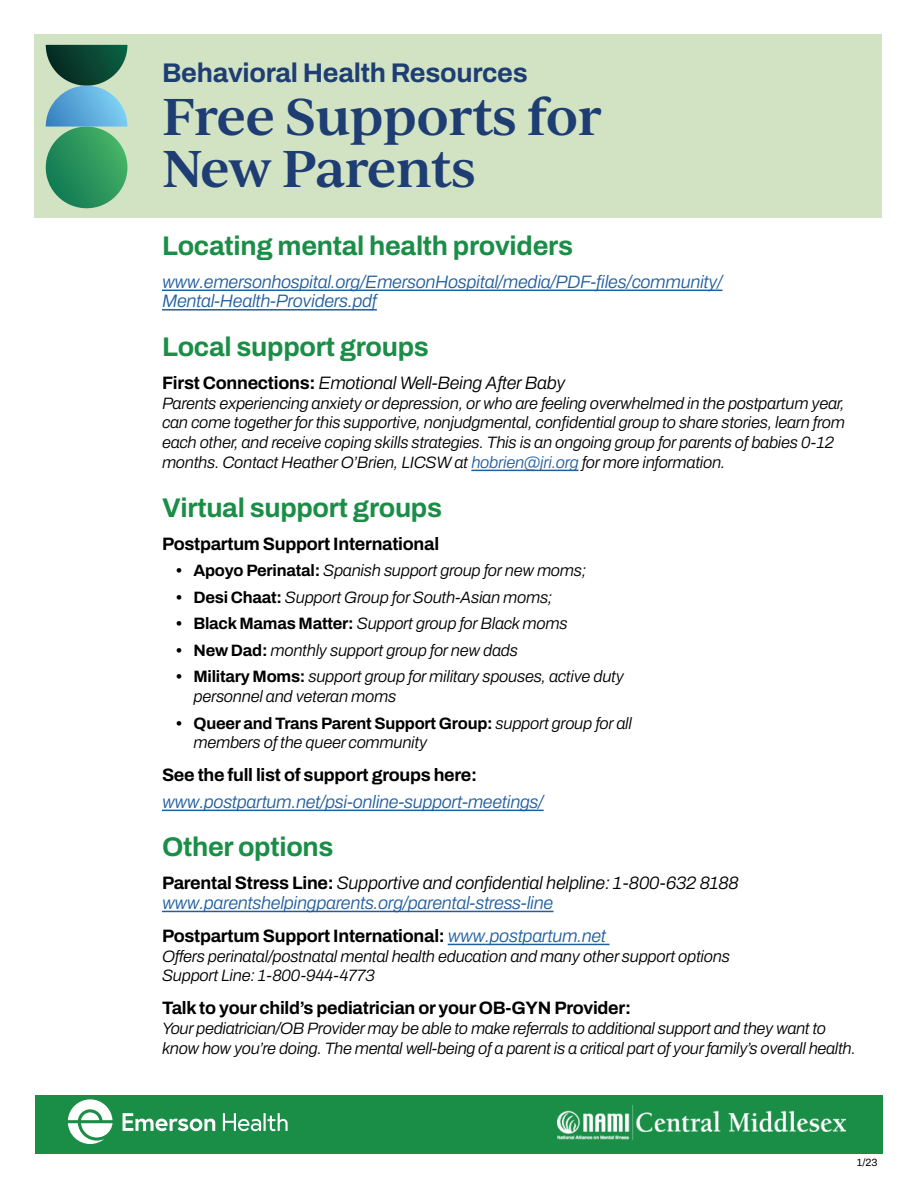
<style>
.page{position:relative;width:918px;height:1188px;background:#fff}
.page>*{position:absolute;margin:0;border:0;box-sizing:border-box;transform-origin:0 0}
.Main_Headline_1{font:600 49.5px/52.5px "Ivy Journal";letter-spacing:-.03em;color:#1e3d73}
.Subhead_1{font:600 27px "Archivo";letter-spacing:-.01em;color:#1a8e46}
.By_Line_1{font:600 27px "Archivo";letter-spacing:-.01em;color:#1e3d73}
.Listing_Ital{font:italic 600 18px/19.5px "Archivo";letter-spacing:-.015em;color:#215e9e}
.Listing_Ital-2{font:600 18px "Archivo";letter-spacing:-.015em;color:#000}
.Listing_Ital-3{font:italic 600 18px "Archivo";letter-spacing:-.015em;color:#000}
.Description_Ital{font:italic 600 16.5px/19.8px "Archivo";letter-spacing:-.015em;color:#000}
.Listing_Ital-4{font:italic 600 16.5px/19.8px "Archivo";letter-spacing:-.015em;color:#000}
.t1{font:600 10.5px "Archivo";color:#000}
.s1{font-style:normal}
.s2{color:#215e9e}
.s3{font-style:normal;color:#000}
.s4{color:#000}
.s5{font-style:italic;color:#215e9e}
</style>
<div class="page">
<div style="left:34px;top:34px;width:848px;height:183px;background:#d2e3c4"></div>
<div style="left:46px;top:127px;width:81px;height:81px;background:linear-gradient(to right,#147d55,#43ae64);border-radius:41px"></div>
<svg style="left:46px;top:45px;width:81px;height:82px"></svg>
<div style="left:35px;top:1095px;width:848px;height:59px;background:#1a8e46"></div>
<svg style="left:68px;top:1099px;width:45px;height:45px"></svg>
<svg style="left:123px;top:1113px;width:165px;height:18px"></svg>
<img style="left:558px;top:1105px;width:288px;height:35px">
<hr style="left:162px;top:290px;width:560px;height:1px;background:#215e9e">
<hr style="left:162px;top:309px;width:215px;height:2px;background:#215e9e">
<hr style="left:471px;top:470px;width:108px;height:1px;background:#215e9e">
<hr style="left:162px;top:810px;width:382px;height:1px;background:#215e9e">
<hr style="left:162px;top:911px;width:392px;height:1px;background:#215e9e">
<hr style="left:448px;top:944px;width:162px;height:1px;background:#215e9e">
<p class="By_Line_1" style="left:162px;top:53px;width:367px">Behavioral Health Resources</p>
<p class="Main_Headline_1" style="left:162px;top:88px;width:441px">Free Supports for<br>New Parents</p>
<p class="Subhead_1" style="left:162px;top:225px;width:413px">Locating mental health providers</p>
<p class="Listing_Ital" style="left:162px;top:272px;width:562px">www.emersonhospital.org/EmersonHospital/media/PDF-files/community/<br>Mental-Health-Providers.pdf</p>
<p class="Subhead_1" style="left:162px;top:326px;width:268px">Local support groups</p>
<p class="Listing_Ital-3" style="left:162px;top:369px;width:405px"><span class="s1">First Connections:</span> Emotional Well-Being After Baby</p>
<p class="Description_Ital" style="left:162px;top:393px;width:685px">Parents experiencing anxiety or depression, or who are feeling overwhelmed in the postpartum year, can come together for this supportive, nonjudgmental, confidential group to share stories, learn from each other, and receive coping skills strategies. This is an ongoing group for parents of babies 0-12 months. Contact Heather O’Brien, LICSW at <span class="s2">hobrien@jri.org</span> for more information.</p>
<p class="Subhead_1" style="left:162px;top:487px;width:282px">Virtual support groups</p>
<p class="Listing_Ital-2" style="left:162px;top:530px;width:279px">Postpartum Support International</p>
<p class="Listing_Ital-4" style="left:176px;top:561px;width:412px"><span class="s1">• Apoyo Perinatal:</span> Spanish support group for new moms;</p>
<p class="Listing_Ital-4" style="left:176px;top:587px;width:379px"><span class="s1">• Desi Chaat:</span> Support Group for South-Asian moms;</p>
<p class="Listing_Ital-4" style="left:176px;top:614px;width:394px"><span class="s1">• Black Mamas Matter:</span> Support group for Black moms</p>
<p class="Listing_Ital-4" style="left:176px;top:640px;width:344px"><span class="s1">• New Dad:</span> monthly support group for new dads</p>
<p class="Listing_Ital-4" style="left:194px;top:667px;width:432px;text-indent:-18px"><span class="s1">• Military Moms:</span> support group for military spouses, active duty personnel and veteran moms</p>
<p class="Listing_Ital-4" style="left:194px;top:713px;width:440px;text-indent:-18px"><span class="s1">• Queer and Trans Parent Support Group:</span> support group for all members of the queer community</p>
<p class="Listing_Ital-2" style="left:162px;top:762px;width:317px">See the full list of support groups here:</p>
<p class="Listing_Ital" style="left:162px;top:792px;width:383px">www.postpartum.net/psi-online-support-meetings/</p>
<p class="Subhead_1" style="left:162px;top:827px;width:173px">Other options</p>
<p class="Listing_Ital" style="left:162px;top:873px;width:578px"><span class="s3">Parental Stress Line:</span> <span class="s4">Supportive and confidential helpline: 1-800-632 8188 </span>www.parentshelpingparents.org/parental-stress-line</p>
<p class="Listing_Ital-2" style="left:162px;top:922px;width:446px">Postpartum Support International: <span class="s5">www.postpartum.net</span></p>
<p class="Description_Ital" style="left:162px;top:946px;width:569px">Offers perinatal/postnatal mental health education and many other support options</p>
<p class="Description_Ital" style="left:162px;top:966px;width:214px">Support Line: 1-800-944-4773</p>
<p class="Listing_Ital-2" style="left:162px;top:995px;width:471px">Talk to your child’s pediatrician or your OB-GYN Provider:</p>
<p class="Description_Ital" style="left:162px;top:1019px;width:695px">Your pediatrician/OB Provider may be able to make referrals to additional support and they want to know how you’re doing. The mental well-being of a parent is a critical part of your family’s overall health.</p>
<p class="t1" style="left:857px;top:1154px;width:22px">1/23</p>
</div>
